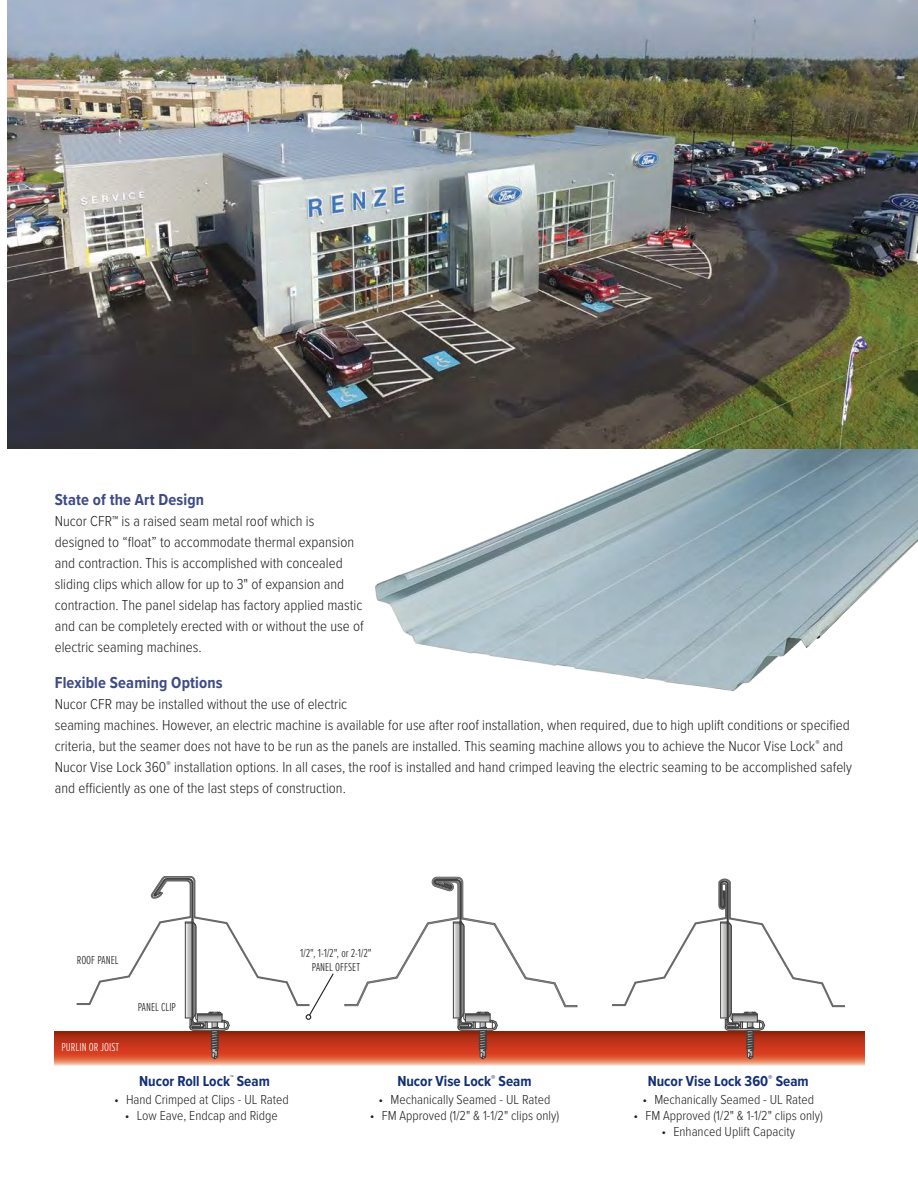
<style>
.page{position:relative;width:918px;height:1188px;background:#fff}
.page>*{position:absolute;margin:0;border:0;box-sizing:border-box;transform-origin:0 0}
.t1{font:700 16.5px "Proxima Nova Cond";letter-spacing:.01em;color:#3d4a87}
.t2{font:300 15px/21px "Proxima Nova Cond";color:#231f20}
.t3{font:700 15px "Proxima Nova Cond";color:#132f74}
.t4{font:300 13.5px "Proxima Nova Cond";color:#231f20}
.t5{font:300 12px/13.6px "Proxima Nova Ex Cn";color:#231f20;text-align:center}
.t6{font:300 12px "Proxima Nova Ex Cn";color:#fff}
</style>
<div class="page">
<img style="left:373px;top:448px;width:545px;height:244px">
<img style="left:8px;top:0;width:910px;height:448px">
<svg style="left:54px;top:1032px;width:810px;height:34px;background:#e1866a"></svg>
<svg style="left:344px;top:877px;width:233px;height:182px"></svg>
<svg style="left:612px;top:879px;width:233px;height:180px"></svg>
<svg style="left:77px;top:876px;width:258px;height:183px"></svg>
<p class="t1" style="left:55px;top:487px;width:151px">State of the Art Design</p>
<p class="t2" style="left:55px;top:509px;width:310px">Nucor CFR™ is a raised seam metal roof which is designed to “float” to accommodate thermal expansion and contraction. This is accomplished with concealed sliding clips which allow for up to 3" of expansion and contraction. The panel sidelap has factory applied mastic and can be completely erected with or without the use of electric seaming machines.</p>
<p class="t1" style="left:55px;top:670px;width:169px">Flexible Seaming Options</p>
<p class="t2" style="left:55px;top:692px;width:799px">Nucor CFR may be installed without the use of electric<br>seaming machines. However, an electric machine is available for use after roof installation, when required, due to high uplift conditions or specified criteria, but the seamer does not have to be run as the panels are installed. This seaming machine allows you to achieve the Nucor Vise Lock<sup>®</sup> and Nucor Vise Lock 360<sup>®</sup> installation options. In all cases, the roof is installed and hand crimped leaving the electric seaming to be accomplished safely and efficiently as one of the last steps of construction.</p>
<p class="t5" style="left:77px;top:952px;width:43px">ROOF PANEL</p>
<p class="t5" style="left:300px;top:946px;width:73px">1/2", 1-1/2", or 2-1/2"<br>PANEL OFFSET</p>
<p class="t6" style="left:62px;top:1038px;width:59px">PURLIN OR JOIST</p>
<p class="t5" style="left:138px;top:1000px;width:40px">PANEL CLIP</p>
<p class="t3" style="left:139px;top:1070px;width:132px">Nucor Roll Lock<sup>™</sup> Seam</p>
<p class="t4" style="left:114px;top:1089px;width:176px">• Hand Crimped at Clips - UL Rated</p>
<p class="t4" style="left:125px;top:1105px;width:154px">• Low Eave, Endcap and Ridge</p>
<p class="t3" style="left:397px;top:1070px;width:136px">Nucor Vise Lock<sup>®</sup> Seam</p>
<p class="t4" style="left:379px;top:1089px;width:173px">• Mechanically Seamed - UL Rated</p>
<p class="t4" style="left:370px;top:1105px;width:191px">• FM Approved (1/2" &amp; 1-1/2" clips only)</p>
<p class="t3" style="left:648px;top:1070px;width:163px">Nucor Vise Lock 360<sup>®</sup> Seam</p>
<p class="t4" style="left:642px;top:1089px;width:173px">• Mechanically Seamed - UL Rated</p>
<p class="t4" style="left:633px;top:1105px;width:191px">• FM Approved (1/2" &amp; 1-1/2" clips only)</p>
<p class="t4" style="left:661px;top:1122px;width:135px">• Enhanced Uplift Capacity</p>
</div>
